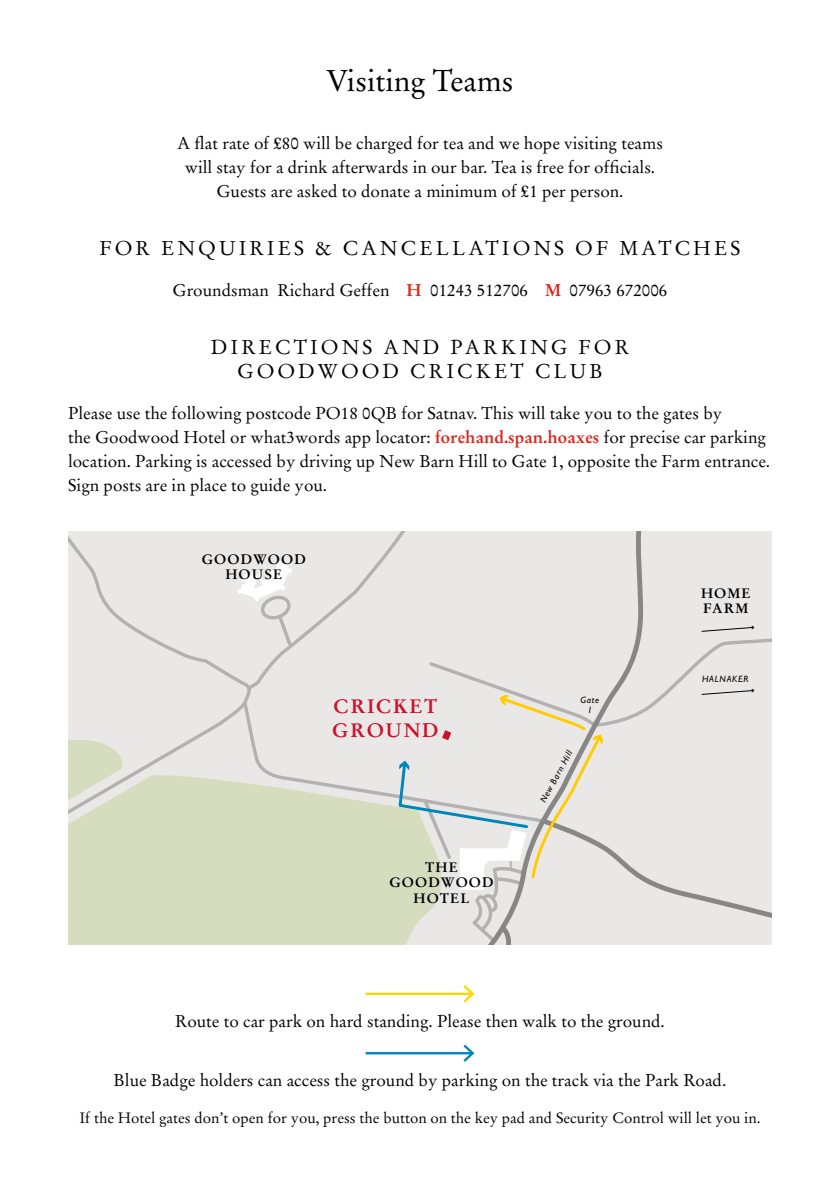
<style>
.page{position:relative;width:840px;height:1191px;background:#fff}
.page>*{position:absolute;margin:0;border:0;box-sizing:border-box;transform-origin:0 0}
.t1{font:30px "Stempel Garamond LT Pro";color:#000}
.t2{font:20px/24px "Stempel Garamond LT Pro";letter-spacing:.15em;color:#000;text-align:center}
.t3{font:700 19.4px/24.4px "Stempel Garamond";letter-spacing:.08em;color:#000;text-align:center}
.t4{font:700 19.4px/24.4px "Stempel Garamond";letter-spacing:.08em;color:#cd122d}
.t5{font:17px/24px "Stempel Garamond LT Pro";color:#000;text-align:center}
.t6{font:15px "Stempel Garamond LT Pro";color:#000}
.t7{font:700 13.6px/15.6px "Stempel Garamond";letter-spacing:.08em;color:#000;text-align:center}
.t8{font:italic 9.2px/10.4px "Gill Sans";letter-spacing:.08em;color:#000;text-align:center}
.s1{font-weight:700;color:#db261b}
</style>
<div class="page">
<div style="left:122px;top:532px;width:649px;height:243px;background:#eae8e7"></div>
<div style="left:68px;top:775px;width:173px;height:169px;background:#d6ddbf"></div>
<svg style="left:237px;top:561px;width:57px;height:87px"></svg>
<svg style="left:68px;top:532px;width:54px;height:367px;background:#e1e2d7"></svg>
<svg style="left:700px;top:626px;width:54px;height:6px"></svg>
<svg style="left:241px;top:689px;width:530px;height:255px;background:#e2e2da"></svg>
<hr style="left:365px;top:992px;width:107px;height:3px;background:#ffd500">
<svg style="left:460px;top:985px;width:15px;height:18px"></svg>
<hr style="left:365px;top:1052px;width:107px;height:2px;background:#0086ba">
<svg style="left:460px;top:1044px;width:15px;height:18px"></svg>
<h1 class="t1" style="left:326px;top:61px;width:188px">Visiting Teams</h1>
<p class="t5" style="left:177px;top:131px;width:487px">A flat rate of £80 will be charged for tea and we hope visiting teams will stay for a drink afterwards in our bar. Tea is free for officials.<br>Guests are asked to donate a minimum of £1 per person.</p>
<p class="t2" style="left:99px;top:236px;width:642px">FOR ENQUIRIES &amp; CANCELLATIONS OF MATCHES</p>
<p class="t5" style="left:172px;top:278px;width:496px">Groundsman Richard Geffen <span class="s1">H</span> 01243 512706 <span class="s1">M</span> 07963 672006</p>
<p class="t3" style="left:299px;top:134px;width:166px">CARNÉ’S SEAT<br>HOUSE</p>
<p class="t2" style="left:211px;top:335px;width:419px">DIRECTIONS AND PARKING FOR<br>GOODWOOD CRICKET CLUB</p>
<p class="t5" style="left:68px;top:401px;width:703px;text-align:left">Please use the following postcode PO18 0QB for Satnav. This will take you to the gates by<br>the Goodwood Hotel or what3words app locator: <span class="s1">forehand.span.hoaxes</span> for precise car parking location. Parking is accessed by driving up New Barn Hill to Gate 1, opposite the Farm entrance.<br>Sign posts are in place to guide you.</p>
<p class="t7" style="left:202px;top:551px;width:105px">GOODWOOD<br>HOUSE</p>
<p class="t4" style="left:332px;top:694px;width:108px">CRICKET<br>GROUND</p>
<p class="t7" style="left:389px;top:859px;width:105px">THE<br>GOODWOOD<br>HOTEL</p>
<p class="t8" style="left:580px;top:695px;width:20px">Gate<br>1</p>
<p class="t8" style="left:537px;top:799px;width:59px;rotate:-61deg">New Barn Hill</p>
<p class="t7" style="left:700px;top:585px;width:51px;text-align:left">HOME<br>FARM</p>
<p class="t8" style="left:701px;top:673px;width:48px">HALNAKER</p>
<p class="t5" style="left:175px;top:1008px;width:491px">Route to car park on hard standing. Please then walk to the ground.</p>
<p class="t5" style="left:114px;top:1068px;width:614px">Blue Badge holders can access the ground by parking on the track via the Park Road.</p>
<p class="t6" style="left:79px;top:1108px;width:682px">If the Hotel gates don’t open for you, press the button on the key pad and Security Control will let you in.</p>
</div>
